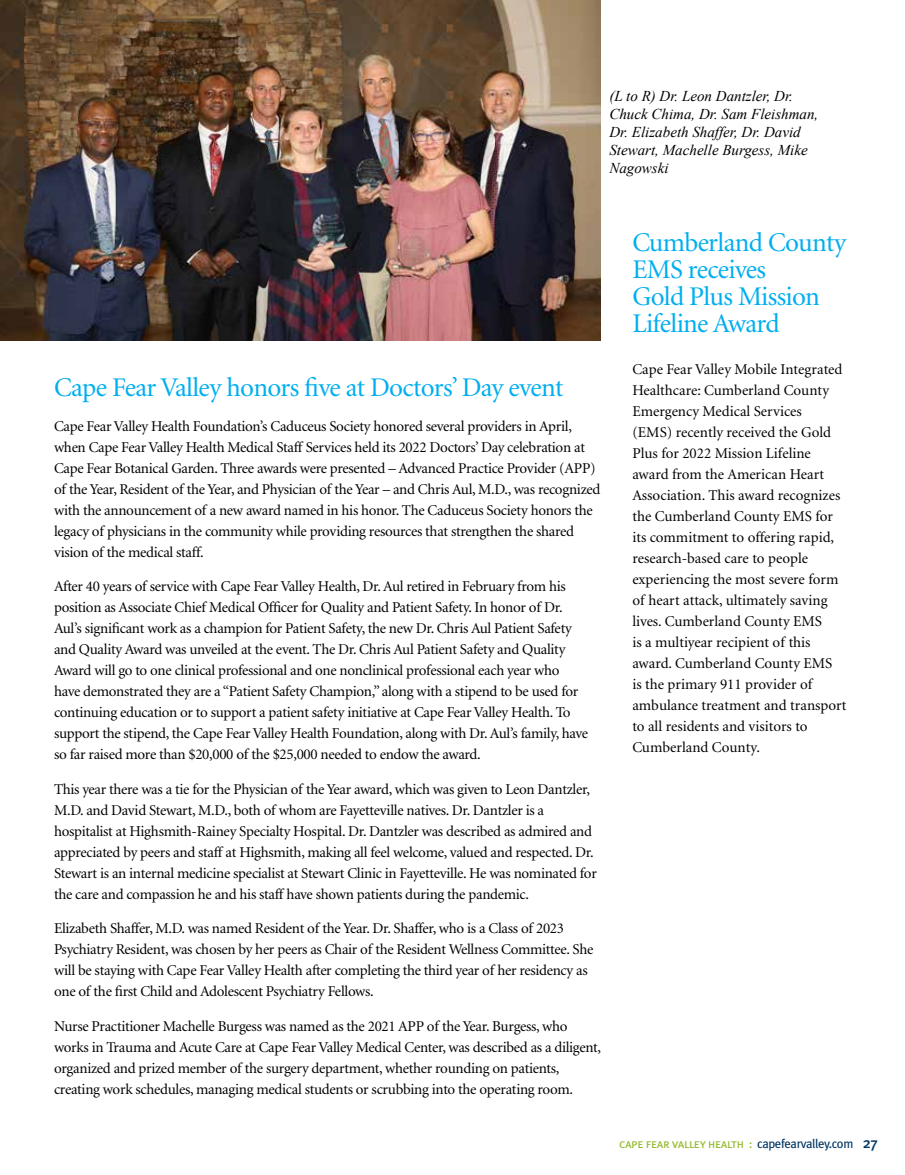
<style>
.page{position:relative;width:905px;height:1175px;background:#fff}
.page>*{position:absolute;margin:0;border:0;box-sizing:border-box;transform-origin:0 0}
.t1{font:27px/27px "Minion";letter-spacing:-.025em;color:#00aeef}
.t2{font:15px/21px "Minion";letter-spacing:-.02em;color:#000}
.t3{font:15px/21px "Minion";color:#000}
.t4{font:italic 15px/18px "Times New Roman";color:#000}
.t5{font:12.75px "Meta Plus Book Caps";letter-spacing:-.03em;color:#96bc33}
.s1{font-family:"Meta Plus";color:#003663}
.s2{font-family:"Meta Plus";font-weight:500;font-size:15px;color:#003663}
</style>
<div class="page">
<img style="left:0;top:0;width:600px;height:340px">
<p class="t4" style="left:609px;top:86px;width:210px">(L to R) Dr. Leon Dantzler, Dr.<br>Chuck Chima, Dr. Sam Fleishman,<br>Dr. Elizabeth Shaffer, Dr. David<br>Stewart, Machelle Burgess, Mike<br>Nagowski</p>
<h1 class="t1" style="left:54px;top:375px;width:511px">Cape Fear Valley honors five at Doctors’ Day event</h1>
<p class="t2" style="left:54px;top:416px;width:548px">Cape Fear Valley Health Foundation’s Caduceus Society honored several providers in April, when Cape Fear Valley Health Medical Staff Services held its 2022 Doctors’ Day celebration at Cape Fear Botanical Garden. Three awards were presented – Advanced Practice Provider (APP) of the Year, Resident of the Year, and Physician of the Year – and Chris Aul, M.D., was recognized with the announcement of a new award named in his honor. The Caduceus Society honors the legacy of physicians in the community while providing resources that strengthen the shared vision of the medical staff.</p>
<p class="t2" style="left:54px;top:576px;width:535px">After 40 years of service with Cape Fear Valley Health, Dr. Aul retired in February from his position as Associate Chief Medical Officer for Quality and Patient Safety. In honor of Dr.<br>Aul’s significant work as a champion for Patient Safety, the new Dr. Chris Aul Patient Safety and Quality Award was unveiled at the event. The Dr. Chris Aul Patient Safety and Quality Award will go to one clinical professional and one nonclinical professional each year who have demonstrated they are a “Patient Safety Champion,” along with a stipend to be used for continuing education or to support a patient safety initiative at Cape Fear Valley Health. To support the stipend, the Cape Fear Valley Health Foundation, along with Dr. Aul’s family, have so far raised more than $20,000 of the $25,000 needed to endow the award.</p>
<p class="t2" style="left:54px;top:779px;width:544px">This year there was a tie for the Physician of the Year award, which was given to Leon Dantzler, M.D. and David Stewart, M.D., both of whom are Fayetteville natives. Dr. Dantzler is a hospitalist at Highsmith-Rainey Specialty Hospital. Dr. Dantzler was described as admired and appreciated by peers and staff at Highsmith, making all feel welcome, valued and respected. Dr.<br>Stewart is an internal medicine specialist at Stewart Clinic in Fayetteville. He was nominated for the care and compassion he and his staff have shown patients during the pandemic.</p>
<p class="t2" style="left:54px;top:918px;width:541px">Elizabeth Shaffer, M.D. was named Resident of the Year. Dr. Shaffer, who is a Class of 2023<br>Psychiatry Resident, was chosen by her peers as Chair of the Resident Wellness Committee. She will be staying with Cape Fear Valley Health after completing the third year of her residency as one of the first Child and Adolescent Psychiatry Fellows.</p>
<p class="t2" style="left:54px;top:1016px;width:548px">Nurse Practitioner Machelle Burgess was named as the 2021 APP of the Year. Burgess, who works in Trauma and Acute Care at Cape Fear Valley Medical Center, was described as a diligent, organized and prized member of the surgery department, whether rounding on patients, creating work schedules, managing medical students or scrubbing into the operating room.</p>
<h1 class="t1" style="left:632px;top:230px;width:215px">Cumberland County<br>EMS receives<br>Gold Plus Mission<br>Lifeline Award</h1>
<p class="t3" style="left:632px;top:359px;width:216px">Cape Fear Valley Mobile Integrated<br>Healthcare: Cumberland County<br>Emergency Medical Services<br>(EMS) recently received the Gold<br>Plus for 2022 Mission Lifeline award from the American Heart<br>Association. This award recognizes the Cumberland County EMS for its commitment to offering rapid, research-based care to people experiencing the most severe form of heart attack, ultimately saving lives. Cumberland County EMS<br>is a multiyear recipient of this award. Cumberland County EMS<br>is the primary 911 provider of ambulance treatment and transport to all residents and visitors to<br>Cumberland County.</p>
<p class="t5" style="left:619px;top:1136px;width:260px">cape fear valley health : <span class="s1">capefearvalley.com</span> <span class="s2">27</span></p>
</div>
